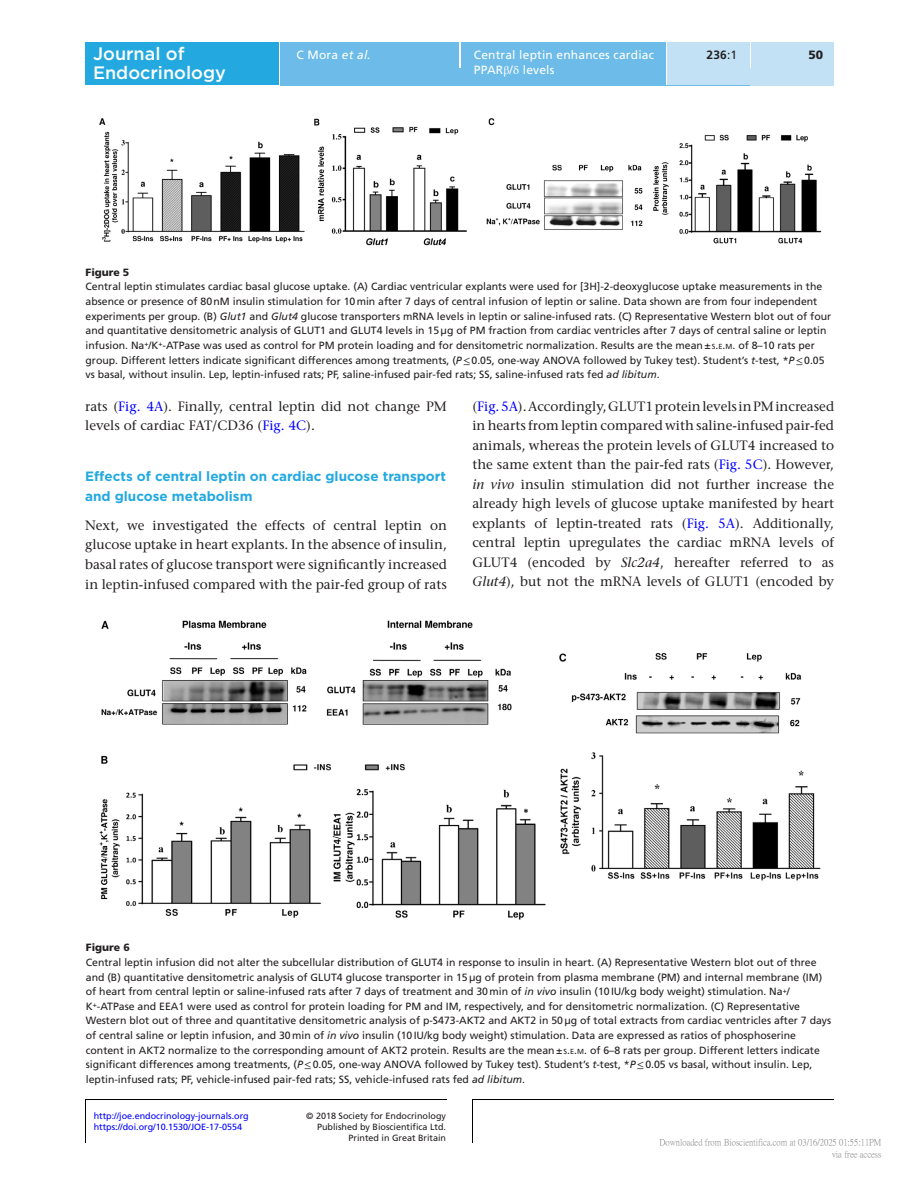
<style>
.page{position:relative;width:919px;height:1187px;background:#fff}
.page>*{position:absolute;margin:0;border:0;box-sizing:border-box;transform-origin:0 0}
.t1{font:500 18px "Gotham";color:#fff}
.TXT{font:500 13.5px/19.5px "Stone Serif Std";color:#231f20;text-align:justify}
.t2{font:700 13.5px/19.5px "Gotham";color:#23a9e0}
.t3{font:12px "Frutiger LT Std";letter-spacing:.015em;color:#fff}
.t4{font:700 12px "Frutiger LT Std";color:#231f20}
.t5{font:900 12px "Frutiger LT Std";color:#231f20}
.FC{font:10.5px/14.7px "Frutiger LT Std";color:#231f20}
.FC-2{font:900 10.5px "Frutiger LT Std";color:#231f20}
.t6{font:9px/10.8px "Frutiger LT Std";color:#231f20;text-align:right}
.t7{font:9px "Frutiger LT Std";color:#00f}
.t8{font:9px/12px "P Ming Li U";color:rgb(0 0 0/.5);text-align:right}
.s1{font-style:italic}
.s2{font-weight:400}
.s3{font-family:"STIX General"}
.s4{font-size:7.35px}
.s5{font-style:inherit}
.s6{color:#00f}
</style>
<div class="page">
<hr style="left:472px;top:1099px;width:1px;height:43px;background:#000">
<hr style="left:472px;top:1099px;width:362px;height:1px;background:#000">
<hr style="left:85px;top:1099px;width:1px;height:43px;background:#000">
<hr style="left:85px;top:1099px;width:362px;height:1px;background:#000">
<div style="left:85px;top:43px;width:194px;height:42px;background:#23a9e0"></div>
<div style="left:280px;top:51px;width:554px;height:34px;background:#6cbbe8"></div>
<div style="left:280px;top:43px;width:179px;height:8px;background:#6cbbe8"></div>
<hr style="left:459px;top:43px;width:2px;height:25px;background:#fff">
<div style="left:461px;top:43px;width:205px;height:42px;background:#6cbbe8"></div>
<hr style="left:666px;top:43px;width:1px;height:42px;background:#fff">
<div style="left:667px;top:43px;width:83px;height:42px;background:#c2e1f5"></div>
<div style="left:750px;top:68px;width:84px;height:17px;background:#c2e1f5"></div>
<svg style="left:750px;top:51px;width:1px;height:17px"></svg>
<div style="left:751px;top:43px;width:83px;height:25px;background:#c2e1f5"></div>
<img style="left:99px;top:118px;width:722px;height:127px">
<img style="left:99px;top:620px;width:722px;height:300px">
<h1 class="t1" style="left:93px;top:41px;width:93px">Journal of</h1>
<p class="t3" style="left:296px;top:48px;width:76px">C Mora <span class="s1">et al.</span></p>
<p class="t4" style="left:706px;top:48px;width:32px">236<span class="s2">:1</span></p>
<h1 class="t1" style="left:93px;top:61px;width:134px">Endocrinology</h1>
<p class="t3" style="left:474px;top:48px;width:182px">Central leptin enhances cardiac</p>
<p class="t5" style="left:808px;top:48px;width:16px">50</p>
<p class="t3" style="left:474px;top:63px;width:82px">PPAR<span class="s3">β</span>/<span class="s3">δ</span> levels</p>
<p class="FC-2" style="left:85px;top:266px;width:45px">Figure 5</p>
<p class="FC" style="left:85px;top:279px;width:747px">Central leptin stimulates cardiac basal glucose uptake. (A) Cardiac ventricular explants were used for [3H]-2-deoxyglucose uptake measurements in the absence or presence of 80nM insulin stimulation for 10min after 7 days of central infusion of leptin or saline. Data shown are from four independent experiments per group. (B) <span class="s1">Glut1</span> and <span class="s1">Glut4</span> glucose transporters mRNA levels in leptin or saline-infused rats. (C) Representative Western blot out of four and quantitative densitometric analysis of GLUT1 and GLUT4 levels in 15µg of PM fraction from cardiac ventricles after 7 days of central saline or leptin infusion. Na<sup>+</sup>/K<sup>+</sup>-ATPase was used as control for PM protein loading and for densitometric normalization. Results are the mean± <span class="s4">S</span><span class="s5">.</span><span class="s4">E</span><span class="s5">.</span><span class="s4">M</span><span class="s5">.</span> of 8–10 rats per group. Different letters indicate significant differences among treatments, (<span class="s1">P</span><span class="s3">≤</span>0.05, one-way ANOVA followed by Tukey test). Student’s <span class="s1">t</span>-test, *<span class="s1">P</span><span class="s3">≤</span>0.05 vs basal, without insulin. Lep, leptin-infused rats; PF, saline-infused pair-fed rats; SS, saline-infused rats fed <span class="s1">ad libitum</span>.</p>
<p class="TXT" style="left:85px;top:396px;width:363px">rats (<span class="s6">Fig. 4A</span>). Finally, central leptin did not change PM levels of cardiac FAT/CD36 (<span class="s6">Fig. 4C</span>).</p>
<h2 class="t2" style="left:85px;top:466px;width:362px">Effects of central leptin on cardiac glucose transport and glucose metabolism</h2>
<p class="TXT" style="left:85px;top:515px;width:363px">Next, we investigated the effects of central leptin on glucose uptake in heart explants. In the absence of insulin, basal rates of glucose transport were significantly increased in leptin-infused compared with the pair-fed group of rats</p>
<p class="TXT" style="left:472px;top:396px;width:363px">(<span class="s6">Fig. 5A</span>). Accordingly, GLUT1 protein levels in PM increased in hearts from leptin compared with saline-infused pair-fed animals, whereas the protein levels of GLUT4 increased to the same extent than the pair-fed rats (<span class="s6">Fig. 5C</span>). However, <span class="s1">in vivo</span> insulin stimulation did not further increase the already high levels of glucose uptake manifested by heart explants of leptin-treated rats (<span class="s6">Fig. 5A</span>). Additionally, central leptin upregulates the cardiac mRNA levels of GLUT4 (encoded by <span class="s1">Slc2a4</span>, hereafter referred to as <span class="s1">Glut4</span>), but not the mRNA levels of GLUT1 (encoded by</p>
<p class="FC-2" style="left:86px;top:941px;width:45px">Figure 6</p>
<p class="FC" style="left:86px;top:954px;width:746px">Central leptin infusion did not alter the subcellular distribution of GLUT4 in response to insulin in heart. (A) Representative Western blot out of three and (B) quantitative densitometric analysis of GLUT4 glucose transporter in 15µg of protein from plasma membrane (PM) and internal membrane (IM) of heart from central leptin or saline-infused rats after 7 days of treatment and 30min of <span class="s1">in vivo</span> insulin (10IU/kg body weight) stimulation. Na<sup>+</sup>/ K<sup>+</sup>-ATPase and EEA1 were used as control for protein loading for PM and IM, respectively, and for densitometric normalization. (C) Representative Western blot out of three and quantitative densitometric analysis of p-S473-AKT2 and AKT2 in 50µg of total extracts from cardiac ventricles after 7 days of central saline or leptin infusion, and 30min of <span class="s1">in vivo</span> insulin (10IU/kg body weight) stimulation. Data are expressed as ratios of phosphoserine content in AKT2 normalize to the corresponding amount of AKT2 protein. Results are the mean± <span class="s4">S</span><span class="s5">.</span><span class="s4">E</span><span class="s5">.</span><span class="s4">M</span><span class="s5">.</span> of 6–8 rats per group. Different letters indicate significant differences among treatments, (<span class="s1">P</span><span class="s3">≤</span>0.05, one-way ANOVA followed by Tukey test). Student’s <span class="s1">t</span>-test, *<span class="s1">P</span><span class="s3">≤</span>0.05 vs basal, without insulin. Lep, leptin-infused rats; PF, vehicle-infused pair-fed rats; SS, vehicle-infused rats fed <span class="s1">ad libitum</span>.</p>
<p class="t7" style="left:94px;top:1110px;width:157px">http://joe.endocrinology-journals.org</p>
<p class="t6" style="left:306px;top:1110px;width:141px">© 2018 Society for Endocrinology<br>Published by Bioscientifica Ltd.<br>Printed in Great Britain</p>
<p class="t7" style="left:94px;top:1121px;width:150px">https://doi.org/10.1530/JOE-17-0554</p>
<p class="t8" style="left:659px;top:1136px;width:223px">Downloaded from Bioscientifica.com at 03/16/2025 01:55:11PM via free access</p>
</div>
